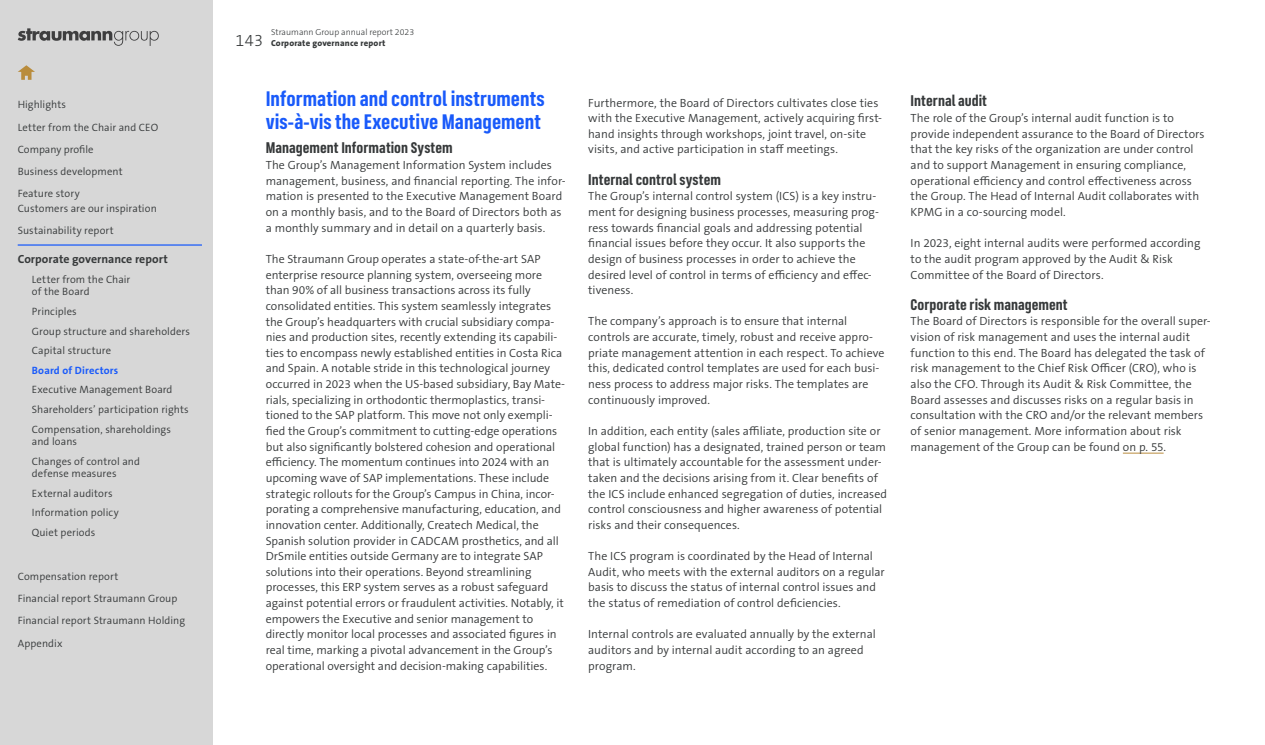
<style>
.page{position:relative;width:1265px;height:745px;background:#fff}
.page>*{position:absolute;margin:0;border:0;box-sizing:border-box;transform-origin:0 0}
.t1{font:700 21.25px/22.5px "FS Industrie Cd";color:#195afa}
.t2{font:700 15.62px "FS Industrie Cd";color:#36393a}
.t3{font:300 11.88px/15.6px "The Sans B W4";color:#36393a}
.t4{font:700 11.88px "The Sans B W7";letter-spacing:.005em;color:#36393a}
.t5{font:300 10.62px/22.1px "The Sans B W4";letter-spacing:.01em;color:#36393a}
.t6{font:700 10.62px "The Sans B W7";letter-spacing:.02em;color:#195afa}
.t7{font:300 8.75px "The Sans B W3";color:#36393a}
.t8{font:800 8.75px "The Sans B W8";letter-spacing:.02em;color:#36393a}
.s1{font-family:"The Sans B W3";font-weight:300;font-size:16.25px}
</style>
<div class="page">
<div style="left:0;top:0;width:213px;height:744px;background:#d7d7d7"></div>
<svg style="left:18px;top:28px;width:141px;height:18px"></svg>
<svg style="left:18px;top:65px;width:17px;height:15px"></svg>
<hr style="left:18px;top:244px;width:184px;height:1px;background:#195afa">
<p class="t5" style="left:18px;top:94px;width:142px">Highlights<br>Letter from the Chair and CEO<br>Company profile<br>Business development<br>Feature story</p>
<p class="t5" style="left:18px;top:197px;width:141px">Customers are our inspiration<br>Sustainability report</p>
<p class="t4" style="left:18px;top:251px;width:152px">Corporate governance report</p>
<p class="t5" style="left:32px;top:273px;width:100px;line-height:12.5px">Letter from the Chair of the Board</p>
<p class="t5" style="left:32px;top:301px;width:160px;line-height:19.6px">Principles<br>Group structure and shareholders<br>Capital structure</p>
<p class="t6" style="left:32px;top:363px;width:88px">Board of Directors</p>
<p class="t5" style="left:32px;top:380px;width:158px;line-height:19.6px">Executive Management Board<br>Shareholders’ participation rights<br>Compensation, shareholdings</p>
<p class="t5" style="left:32px;top:431px;width:110px;line-height:19.6px">and loans<br>Changes of control and</p>
<p class="t5" style="left:32px;top:463px;width:88px;line-height:19.6px">defense measures<br>External auditors<br>Information policy<br>Quiet periods</p>
<p class="t5" style="left:18px;top:565px;width:169px">Compensation report<br>Financial report Straumann Group<br>Financial report Straumann Holding<br>Appendix</p>
<p class="t7" style="left:271px;top:26px;width:145px">Straumann Group annual report 2023</p>
<p class="t8" style="left:236px;top:37px;width:151px"><span class="s1">143</span> Corporate governance report</p>
<h1 class="t1" style="left:266px;top:88px;width:281px">Information and control instruments vis-à-vis the Executive Management</h1>
<h2 class="t2" style="left:266px;top:138px;width:189px">Management Information System</h2>
<p class="t3" style="left:266px;top:157px;width:301px">The Group’s Management Information System includes management, business, and financial reporting. The infor&shy;mation is presented to the Executive Management Board on a monthly basis, and to the Board of Directors both as a monthly summary and in detail on a quarterly basis.</p>
<p class="t3" style="left:266px;top:251px;width:301px">The Straumann Group operates a state-of-the-art SAP enterprise resource planning system, overseeing more than 90% of all business transactions across its fully consolidated entities. This system seamlessly integrates the Group’s headquarters with crucial subsidiary compa&shy;nies and production sites, recently extending its capabili&shy;ties to encompass newly established entities in Costa Rica and Spain. A notable stride in this technological journey occurred in 2023 when the US-based subsidiary, Bay Mate&shy;rials, specializing in orthodontic thermoplastics, transi&shy;tioned to the SAP platform. This move not only exempli&shy;fied the Group’s commitment to cutting-edge operations but also significantly bolstered cohesion and operational efficiency. The momentum continues into 2024 with an upcoming wave of SAP implementations. These include strategic rollouts for the Group’s Campus in China, incor&shy;porating a comprehensive manufacturing, education, and innovation center. Additionally, Createch Medical, the Spanish solution provider in CADCAM prosthetics, and all DrSmile entities outside Germany are to integrate SAP solutions into their operations. Beyond streamlining processes, this ERP system serves as a robust safeguard against potential errors or fraudulent activities. Notably, it empowers the Executive and senior management to directly monitor local processes and associated figures in real time, marking a pivotal advancement in the Group’s operational oversight and decision-making capabilities.</p>
<p class="t3" style="left:588px;top:95px;width:295px">Furthermore, the Board of Directors cultivates close ties with the Executive Management, actively acquiring first&shy;hand insights through workshops, joint travel, on-site visits, and active participation in staff meetings.</p>
<h2 class="t2" style="left:588px;top:169px;width:134px">Internal control system</h2>
<p class="t3" style="left:588px;top:188px;width:292px">The Group’s internal control system (ICS) is a key instru&shy;ment for designing business processes, measuring prog&shy;ress towards financial goals and addressing potential financial issues before they occur. It also supports the design of business processes in order to achieve the desired level of control in terms of efficiency and effec&shy;tiveness.</p>
<p class="t3" style="left:588px;top:313px;width:298px">The company’s approach is to ensure that internal controls are accurate, timely, robust and receive appro&shy;priate management attention in each respect. To achieve this, dedicated control templates are used for each busi&shy;ness process to address major risks. The templates are continuously improved.</p>
<p class="t3" style="left:588px;top:423px;width:301px">In addition, each entity (sales affiliate, production site or global function) has a designated, trained person or team that is ultimately accountable for the assessment under&shy;taken and the decisions arising from it. Clear benefits of the ICS include enhanced segregation of duties, increased control consciousness and higher awareness of potential risks and their consequences.</p>
<p class="t3" style="left:588px;top:548px;width:298px">The ICS program is coordinated by the Head of Internal Audit, who meets with the external auditors on a regular basis to discuss the status of internal control issues and the status of remediation of control deficiencies.</p>
<p class="t3" style="left:588px;top:626px;width:289px">Internal controls are evaluated annually by the external auditors and by internal audit according to an agreed program.</p>
<h2 class="t2" style="left:911px;top:91px;width:78px">Internal audit</h2>
<p class="t3" style="left:911px;top:110px;width:296px">The role of the Group’s internal audit function is to provide independent assurance to the Board of Directors that the key risks of the organization are under control and to support Management in ensuring compliance, operational efficiency and control effectiveness across the Group. The Head of Internal Audit collaborates with KPMG in a co-sourcing model.</p>
<p class="t3" style="left:911px;top:235px;width:291px">In 2023, eight internal audits were performed according to the audit program approved by the Audit &amp; Risk<br>Committee of the Board of Directors.</p>
<h2 class="t2" style="left:911px;top:294px;width:159px">Corporate risk management</h2>
<p class="t3" style="left:911px;top:313px;width:302px">The Board of Directors is responsible for the overall super&shy;vision of risk management and uses the internal audit function to this end. The Board has delegated the task of risk management to the Chief Risk Officer (CRO), who is also the CFO. Through its Audit &amp; Risk Committee, the Board assesses and discusses risks on a regular basis in consultation with the CRO and/or the relevant members of senior management. More information about risk management of the Group can be found on p. 55.</p>
</div>
